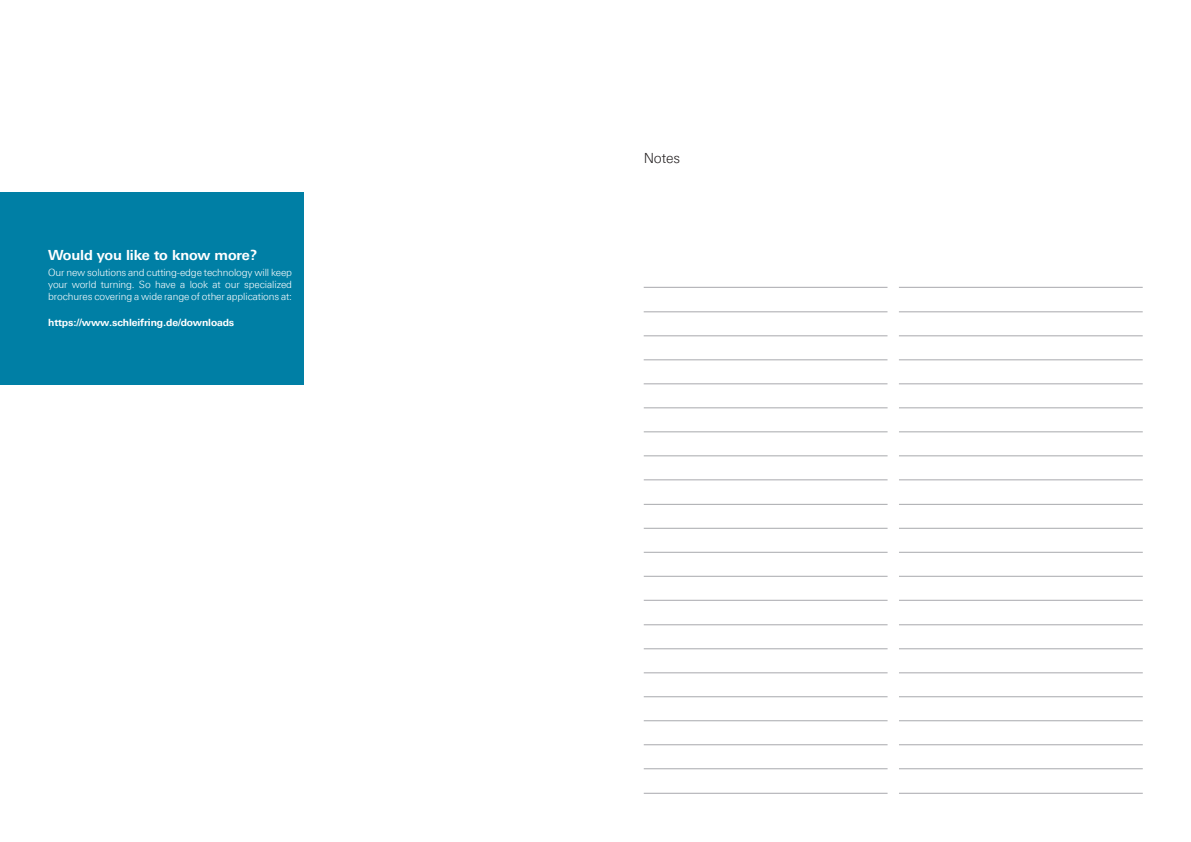
<style>
.page{position:relative;width:1191px;height:842px;background:#fff}
.page>*{position:absolute;margin:0;border:0;box-sizing:border-box;transform-origin:0 0}
.t1{font:700 14px "Linotype Univers 630";letter-spacing:-.01em;color:#fff}
.t2{font:300 14px "Linotype Univers 330";letter-spacing:-.01em;color:#231f20}
.t3{font:300 10px/12px "Linotype Univers 330";letter-spacing:-.01em;color:#fff;text-align:justify}
.t4{font:700 10px "Linotype Univers 630";letter-spacing:-.01em;color:#fff}
</style>
<div class="page">
<hr style="left:643px;top:287px;width:244px;height:1px;background:#a8a9ad">
<hr style="left:643px;top:312px;width:244px;height:1px;background:#a8a9ad">
<hr style="left:643px;top:336px;width:244px;height:1px;background:#a8a9ad">
<hr style="left:643px;top:360px;width:244px;height:1px;background:#a8a9ad">
<hr style="left:643px;top:384px;width:244px;height:1px;background:#a8a9ad">
<hr style="left:644px;top:408px;width:243px;height:1px;background:#a8a9ad">
<hr style="left:644px;top:432px;width:243px;height:1px;background:#a8a9ad">
<hr style="left:644px;top:456px;width:243px;height:1px;background:#a8a9ad">
<hr style="left:644px;top:480px;width:243px;height:1px;background:#a8a9ad">
<hr style="left:644px;top:504px;width:243px;height:1px;background:#a8a9ad">
<hr style="left:644px;top:528px;width:243px;height:1px;background:#a8a9ad">
<hr style="left:644px;top:552px;width:243px;height:1px;background:#a8a9ad">
<hr style="left:644px;top:576px;width:243px;height:1px;background:#a8a9ad">
<hr style="left:644px;top:600px;width:243px;height:1px;background:#a8a9ad">
<hr style="left:644px;top:624px;width:243px;height:1px;background:#a8a9ad">
<hr style="left:644px;top:648px;width:243px;height:1px;background:#a8a9ad">
<hr style="left:644px;top:673px;width:243px;height:1px;background:#a8a9ad">
<hr style="left:644px;top:696px;width:243px;height:1px;background:#a8a9ad">
<hr style="left:644px;top:720px;width:243px;height:1px;background:#a8a9ad">
<hr style="left:644px;top:744px;width:243px;height:1px;background:#a8a9ad">
<hr style="left:644px;top:768px;width:243px;height:1px;background:#a8a9ad">
<hr style="left:644px;top:793px;width:243px;height:1px;background:#a8a9ad">
<hr style="left:899px;top:287px;width:243px;height:1px;background:#a8a9ad">
<hr style="left:899px;top:312px;width:243px;height:1px;background:#a8a9ad">
<hr style="left:899px;top:336px;width:243px;height:1px;background:#a8a9ad">
<hr style="left:899px;top:360px;width:243px;height:1px;background:#a8a9ad">
<hr style="left:899px;top:384px;width:243px;height:1px;background:#a8a9ad">
<hr style="left:899px;top:408px;width:243px;height:1px;background:#a8a9ad">
<hr style="left:899px;top:432px;width:243px;height:1px;background:#a8a9ad">
<hr style="left:899px;top:456px;width:243px;height:1px;background:#a8a9ad">
<hr style="left:899px;top:480px;width:243px;height:1px;background:#a8a9ad">
<hr style="left:899px;top:504px;width:243px;height:1px;background:#a8a9ad">
<hr style="left:899px;top:528px;width:243px;height:1px;background:#a8a9ad">
<hr style="left:899px;top:552px;width:243px;height:1px;background:#a8a9ad">
<hr style="left:899px;top:576px;width:243px;height:1px;background:#a8a9ad">
<hr style="left:899px;top:600px;width:243px;height:1px;background:#a8a9ad">
<hr style="left:899px;top:624px;width:243px;height:1px;background:#a8a9ad">
<hr style="left:899px;top:648px;width:243px;height:1px;background:#a8a9ad">
<hr style="left:899px;top:673px;width:243px;height:1px;background:#a8a9ad">
<hr style="left:899px;top:696px;width:243px;height:1px;background:#a8a9ad">
<hr style="left:899px;top:720px;width:243px;height:1px;background:#a8a9ad">
<hr style="left:899px;top:744px;width:243px;height:1px;background:#a8a9ad">
<hr style="left:899px;top:768px;width:243px;height:1px;background:#a8a9ad">
<hr style="left:899px;top:793px;width:243px;height:1px;background:#a8a9ad">
<div style="left:0;top:192px;width:303px;height:192px;background:#007fa5"></div>
<h1 class="t1" style="left:48px;top:246px;width:211px">Would you like to know more?</h1>
<p class="t3" style="left:48px;top:266px;width:245px">Our new solutions and cutting-edge technology will keep your world turning. So have a look at our specialized brochures covering a wide range of other applications at:</p>
<p class="t4" style="left:48px;top:316px;width:188px">https://www.schleifring.de/downloads</p>
<h1 class="t2" style="left:643px;top:149px;width:38px">Notes</h1>
</div>
